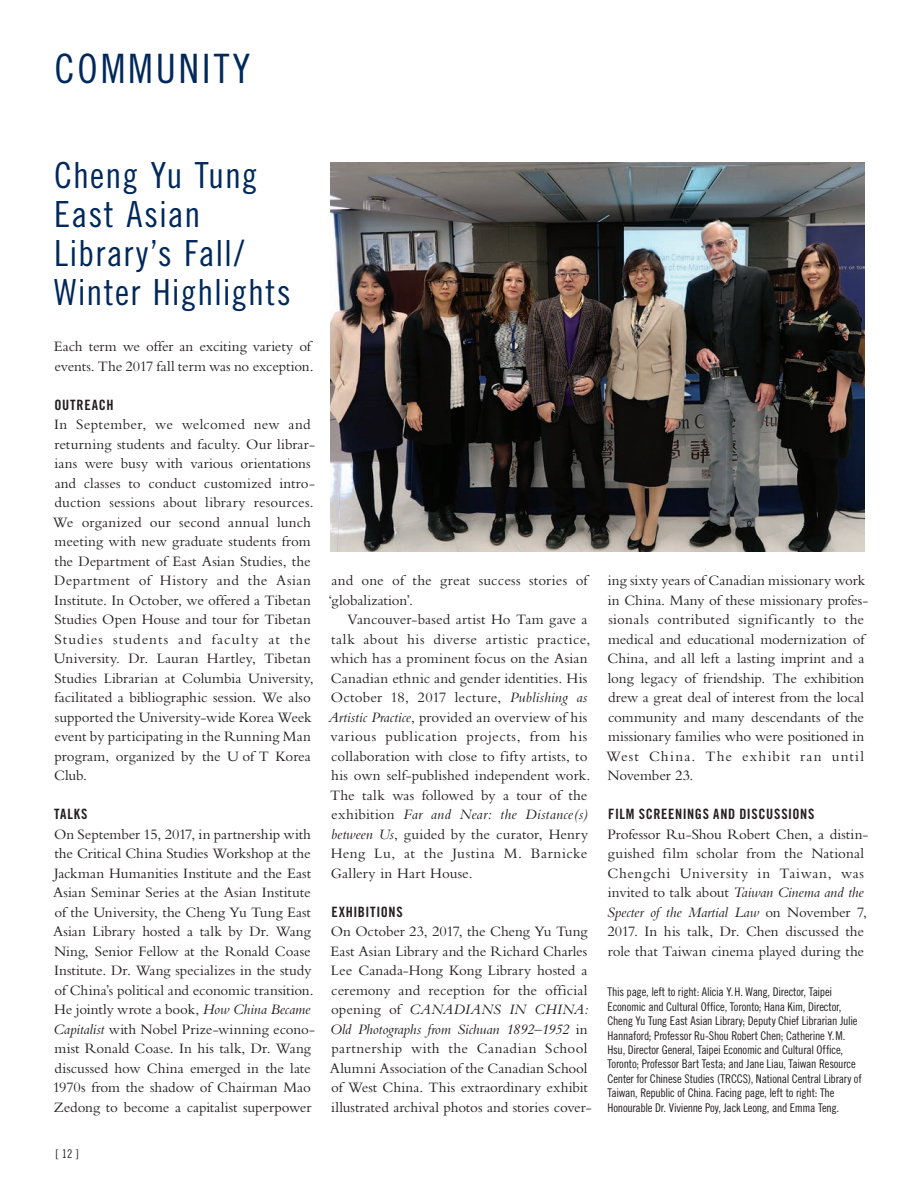
<style>
.page{position:relative;width:918px;height:1188px;background:#fff}
.page>*{position:absolute;margin:0;border:0;box-sizing:border-box;transform-origin:0 0}
.t1{font:40.5px "Trade Gothic LT Std Cn 18";letter-spacing:.07em;color:#00285b}
.t2{font:36px/39px "Trade Gothic LT Std Cn 18";letter-spacing:.025em;color:#00285b}
.t3{font:15px/19.5px "Bembo";letter-spacing:.005em;color:#231f20}
.t4{font:14.25px "Trade Gothic LT Std Bd Cn 20";letter-spacing:.045em;color:#231f20}
.t5{font:12px/14.4px "Trade Gothic LT Std Cn 18";letter-spacing:-.02em;color:#231f20}
.s1{font-style:italic}
</style>
<div class="page">
<img style="left:331px;top:162px;width:533px;height:390px">
<h1 class="t1" style="left:54px;top:45px;width:197px">COMMUNITY</h1>
<h2 class="t2" style="left:54px;top:155px;width:238px">Cheng Yu Tung<br>East Asian<br>Library’s Fall/<br>Winter Highlights</h2>
<p class="t3" style="left:54px;top:336px;width:261px">Each term we offer an exciting variety of events. The 2017 fall term was no exception.</p>
<p class="t4" style="left:55px;top:396px;width:60px">OUTREACH</p>
<p class="t3" style="left:53px;top:414px;width:264px">In September, we welcomed new and returning students and faculty. Our librar&shy;ians were busy with various orientations and classes to conduct customized intro&shy;duction sessions about library resources.<br>We organized our second annual lunch meeting with new graduate students from the Department of East Asian Studies, the Department of History and the Asian Institute. In October, we offered a Tibetan Studies Open House and tour for Tibetan Studies students and faculty at the University. Dr. Lauran Hartley, Tibetan Studies Librarian at Columbia University, facilitated a bibliographic session. We also supported the University-wide Korea Week event by participating in the Running Man program, organized by the U of T Korea Club.</p>
<p class="t4" style="left:54px;top:805px;width:35px">TALKS</p>
<p class="t3" style="left:53px;top:824px;width:264px">On September 15, 2017, in partnership with the Critical China Studies Workshop at the Jackman Humanities Institute and the East Asian Seminar Series at the Asian Institute of the University, the Cheng Yu Tung East Asian Library hosted a talk by Dr. Wang Ning, Senior Fellow at the Ronald Coase Institute. Dr. Wang specializes in the study of China’s political and economic transition.<br>He jointly wrote a book, <span class="s1">How China Became Capitalist</span> with Nobel Prize-winning econo&shy;mist Ronald Coase. In his talk, Dr. Wang discussed how China emerged in the late 1970s from the shadow of Chairman Mao Zedong to become a capitalist superpower</p>
<p class="t5" style="left:56px;top:1147px;width:25px">[ 12 ]</p>
<p class="t3" style="left:328px;top:570px;width:261px">and one of the great success stories of ‘globalization’.</p>
<p class="t3" style="left:329px;top:609px;width:263px;text-indent:19px">Vancouver-based artist Ho Tam gave a talk about his diverse artistic practice, which has a prominent focus on the Asian Canadian ethnic and gender identities. His October 18, 2017 lecture, <span class="s1">Publishing as Artistic Practice</span>, provided an overview of his various publication projects, from his collaboration with close to fifty artists, to his own self-published independent work.<br>The talk was followed by a tour of the exhibition <span class="s1">Far and Near: the Distance(s) between Us</span>, guided by the curator, Henry Heng Lu, at the Justina M. Barnicke Gallery in Hart House.</p>
<p class="t4" style="left:331px;top:903px;width:73px">EXHIBITIONS</p>
<p class="t3" style="left:330px;top:921px;width:264px">On October 23, 2017, the Cheng Yu Tung East Asian Library and the Richard Charles Lee Canada-Hong Kong Library hosted a ceremony and reception for the official opening of <span class="s1">CANADIANS IN CHINA:<br>Old Photographs from Sichuan 1892–1952</span> in partnership with the Canadian School Alumni Association of the Canadian School of West China. This extraordinary exhibit illustrated archival photos and stories cover-</p>
<p class="t3" style="left:606px;top:570px;width:264px">ing sixty years of Canadian missionary work in China. Many of these missionary profes&shy;sionals contributed significantly to the medical and educational modernization of China, and all left a lasting imprint and a long legacy of friendship. The exhibition drew a great deal of interest from the local community and many descendants of the missionary families who were positioned in West China. The exhibit ran until November 23.</p>
<p class="t4" style="left:608px;top:805px;width:208px">FILM SCREENINGS AND DISCUSSIONS</p>
<p class="t3" style="left:607px;top:824px;width:263px">Professor Ru-Shou Robert Chen, a distin&shy;guished film scholar from the National Chengchi University in Taiwan, was invited to talk about <span class="s1">Taiwan Cinema and the Specter of the Martial Law</span> on November 7, 2017. In his talk, Dr. Chen discussed the role that Taiwan cinema played during the</p>
<p class="t5" style="left:608px;top:985px;width:256px">This page, left to right: Alicia Y.H. Wang, Director, Taipei Economic and Cultural Office, Toronto; Hana Kim, Director, Cheng Yu Tung East Asian Library; Deputy Chief Librarian Julie Hannaford; Professor Ru-Shou Robert Chen; Catherine Y.M.<br>Hsu, Director General, Taipei Economic and Cultural Office, Toronto; Professor Bart Testa; and Jane Liau, Taiwan Resource Center for Chinese Studies (TRCCS), National Central Library of Taiwan, Republic of China. Facing page, left to right: The Honourable Dr. Vivienne Poy, Jack Leong, and Emma Teng.</p>
</div>
